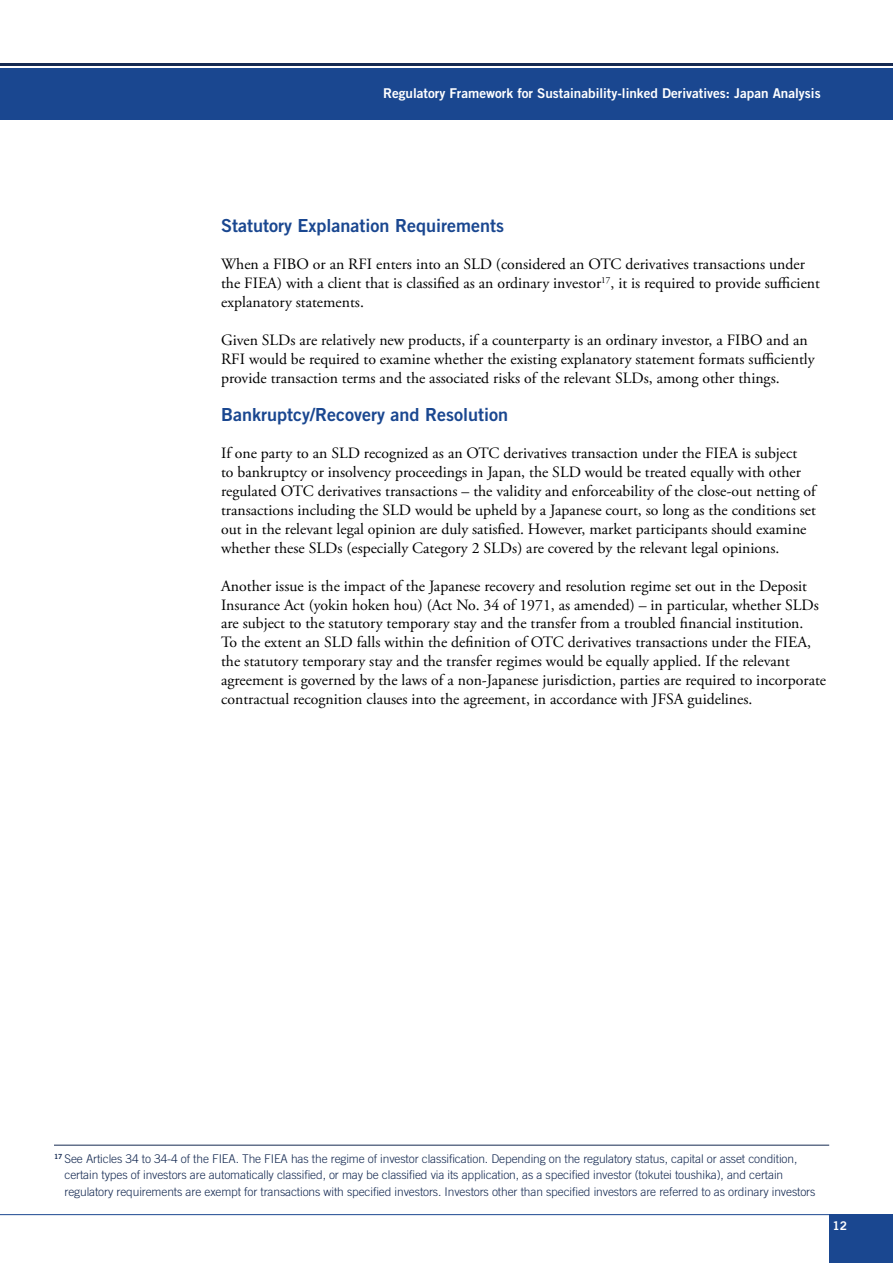
<style>
.page{position:relative;width:893px;height:1263px;background:#fff}
.page>*{position:absolute;margin:0;border:0;box-sizing:border-box;transform-origin:0 0}
.t1{font:18px "Trade Gothic LT Std Bd 2";color:#1a4790}
.t2{font:15.75px/18.9px "Adobe Garamond Pro";color:#000}
.t3{font:13.5px "Trade Gothic LT Std Bd 2";color:#fff}
.t4{font:300 12px/16.5px "Trade Gothic LT Std";letter-spacing:-.01em;color:#152a52}
.t5{font:12px "Trade Gothic Bold Two";color:#fff}
</style>
<div class="page">
<div style="left:0;top:68px;width:893px;height:51px;background:#1a4790"></div>
<hr style="left:0;top:64px;width:893px;height:2px;background:#152a52">
<div style="left:829px;top:1214px;width:64px;height:49px;background:#1a4790"></div>
<hr style="left:0;top:1214px;width:829px;height:1px;background:#1a4790">
<hr style="left:54px;top:1145px;width:775px;height:1px;background:#152a52">
<p class="t3" style="left:383px;top:85px;width:439px">Regulatory Framework for Sustainability-linked Derivatives: Japan Analysis</p>
<p class="t1" style="left:221px;top:214px;width:284px">Statutory Explanation Requirements</p>
<p class="t2" style="left:221px;top:255px;width:600px">When a FIBO or an RFI enters into an SLD (considered an OTC derivatives transactions under the FIEA) with a client that is classified as an ordinary investor<sup>17</sup>, it is required to provide sufficient explanatory statements.</p>
<p class="t2" style="left:221px;top:331px;width:595px">Given SLDs are relatively new products, if a counterparty is an ordinary investor, a FIBO and an<br>RFI would be required to examine whether the existing explanatory statement formats sufficiently provide transaction terms and the associated risks of the relevant SLDs, among other things.</p>
<p class="t1" style="left:221px;top:403px;width:289px">Bankruptcy/Recovery and Resolution</p>
<p class="t2" style="left:221px;top:444px;width:596px">If one party to an SLD recognized as an OTC derivatives transaction under the FIEA is subject<br>to bankruptcy or insolvency proceedings in Japan, the SLD would be treated equally with other regulated OTC derivatives transactions – the validity and enforceability of the close-out netting of transactions including the SLD would be upheld by a Japanese court, so long as the conditions set out in the relevant legal opinion are duly satisfied. However, market participants should examine whether these SLDs (especially Category 2 SLDs) are covered by the relevant legal opinions.</p>
<p class="t2" style="left:221px;top:577px;width:606px">Another issue is the impact of the Japanese recovery and resolution regime set out in the Deposit Insurance Act (yokin hoken hou) (Act No. 34 of 1971, as amended) – in particular, whether SLDs are subject to the statutory temporary stay and the transfer from a troubled financial institution.<br>To the extent an SLD falls within the definition of OTC derivatives transactions under the FIEA, the statutory temporary stay and the transfer regimes would be equally applied. If the relevant agreement is governed by the laws of a non-Japanese jurisdiction, parties are required to incorporate contractual recognition clauses into the agreement, in accordance with JFSA guidelines.</p>
<p class="t4" style="left:64px;top:1150px;width:752px;text-indent:-10px"><sup>17</sup> See Articles 34 to 34-4 of the FIEA. The FIEA has the regime of investor classification. Depending on the regulatory status, capital or asset condition, certain types of investors are automatically classified, or may be classified via its application, as a specified investor (tokutei toushika), and certain regulatory requirements are exempt for transactions with specified investors. Investors other than specified investors are referred to as ordinary investors</p>
<p class="t5" style="left:833px;top:1219px;width:16px">12</p>
</div>
